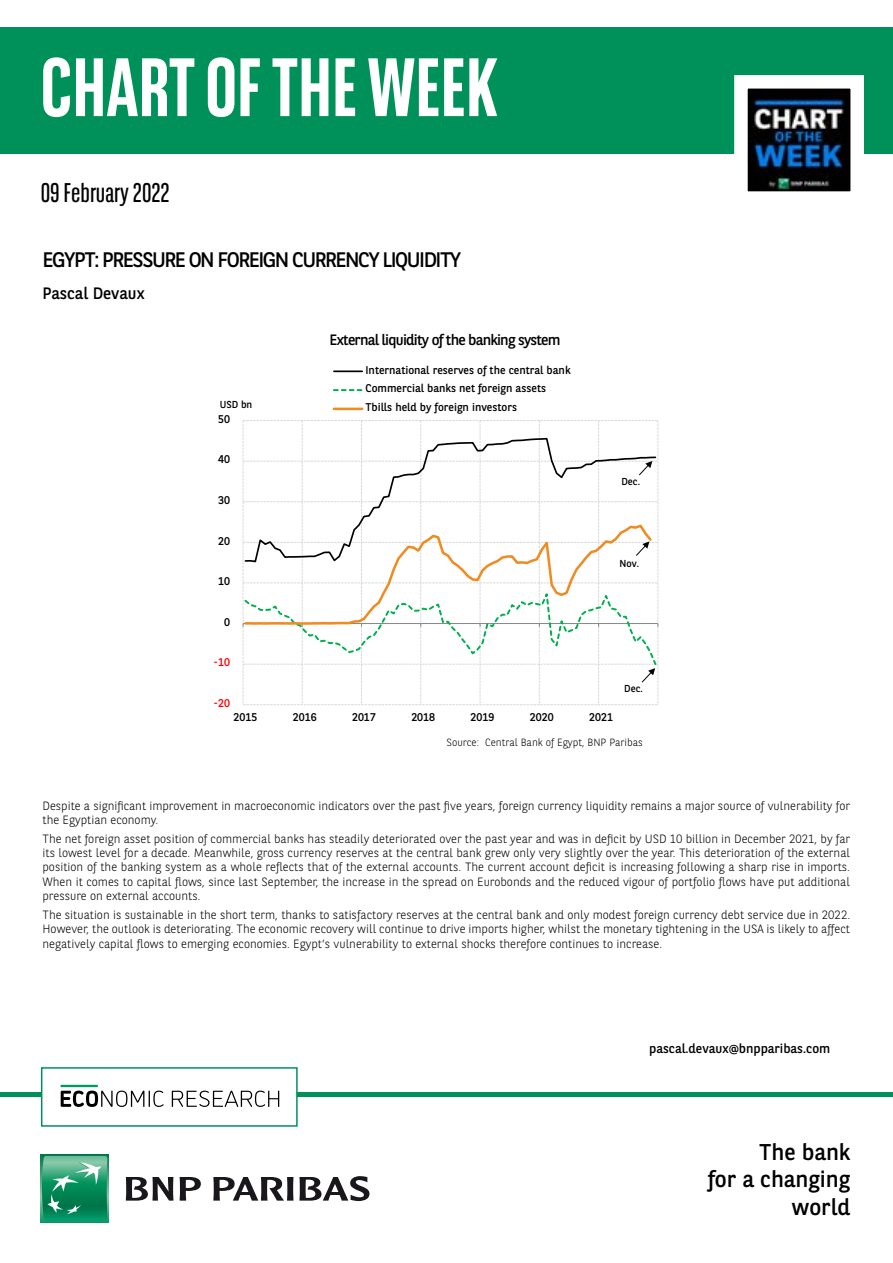
<style>
.page{position:relative;width:893px;height:1263px;background:#fff}
.page>*{position:absolute;margin:0;border:0;box-sizing:border-box;transform-origin:0 0}
.t1{font:700 82.5px "BNPP Sans Condensed";color:#fff}
.t2{font:27px "BNPP Sans Condensed";color:#000}
.t3{font:22.8px/27.3px "BNPP Sans";color:#000;text-align:right}
.t4{font:21px "BNPP Sans";letter-spacing:-.07em;color:#000}
.t5{font:16.5px "BNPP Sans";color:#000}
.t6{font:15px "BNPP Sans";letter-spacing:-.05em;color:#000}
.t7{font:13.05px "BNPP Sans";color:#000}
.t8{font:300 12px/14.4px "BNPP Sans";color:#000;text-align:justify}
.t9{font:11.25px/18.8px "BNPP Sans";color:#000}
.t10{font:11.25px "BNPP Sans";color:#f00}
.t11{font:300 10.5px "BNPP Sans";color:#000}
.t12{font:10.2px "BNPP Sans";color:#000}
</style>
<div class="page">
<div style="left:1px;top:27px;width:892px;height:127px;background:#00915b"></div>
<hr style="left:0;top:1093px;width:893px;height:4px;background:#00915b">
<svg style="left:41px;top:1155px;width:68px;height:68px"></svg>
<svg style="left:42px;top:1156px;width:65px;height:64px;background:#35a178"></svg>
<svg style="left:126px;top:1177px;width:47px;height:23px"></svg>
<svg style="left:180px;top:1177px;width:21px;height:23px"></svg>
<svg style="left:213px;top:1176px;width:156px;height:25px"></svg>
<svg style="left:734px;top:75px;width:130px;height:117px;background:#606c78"></svg>
<div style="left:41px;top:1067px;width:257px;height:60px;background:#fff;border:2px solid #00915b"></div>
<svg style="left:172px;top:1090px;width:107px;height:17px"></svg>
<svg style="left:60px;top:1085px;width:104px;height:22px"></svg>
<hr style="left:334px;top:370px;width:28px;height:2px;background:#000">
<svg style="left:334px;top:389px;width:28px;height:2px"></svg>
<hr style="left:334px;top:408px;width:28px;height:2px;background:#f08b21">
<svg style="left:243px;top:420px;width:415px;height:285px"></svg>
<h1 class="t1" style="left:41px;top:39px;width:459px">CHART OF THE WEEK</h1>
<h2 class="t2" style="left:41px;top:175px;width:131px">09 February 2022</h2>
<h3 class="t4" style="left:42px;top:245px;width:420px">EGYPT: PRESSURE ON FOREIGN CURRENCY LIQUIDITY</h3>
<h3 class="t5" style="left:42px;top:282px;width:104px">Pascal Devaux</h3>
<p class="t12" style="left:220px;top:397px;width:34px">USD bn</p>
<p class="t9" style="left:218px;top:409px;width:13px">50</p>
<p class="t9" style="left:218px;top:450px;width:13px">40</p>
<p class="t9" style="left:218px;top:490px;width:13px">30</p>
<p class="t9" style="left:218px;top:531px;width:13px">20</p>
<p class="t9" style="left:218px;top:571px;width:13px">10</p>
<p class="t9" style="left:224px;top:612px;width:7px">0</p>
<p class="t10" style="left:213px;top:655px;width:18px">-10</p>
<p class="t10" style="left:213px;top:695px;width:18px">-20</p>
<p class="t6" style="left:330px;top:330px;width:232px">External liquidity of the banking system</p>
<p class="t9" style="left:365px;top:360px;width:207px">International reserves of the central bank<br>Commercial banks net foreign assets<br>Tbills held by foreign investors</p>
<p class="t12" style="left:621px;top:475px;width:20px">Dec.</p>
<p class="t12" style="left:620px;top:556px;width:21px">Nov.</p>
<p class="t12" style="left:624px;top:682px;width:20px">Dec.</p>
<p class="t9" style="left:234px;top:707px;width:25px">2015</p>
<p class="t9" style="left:293px;top:707px;width:25px">2016</p>
<p class="t9" style="left:352px;top:707px;width:25px">2017</p>
<p class="t9" style="left:411px;top:707px;width:25px">2018</p>
<p class="t9" style="left:471px;top:707px;width:25px">2019</p>
<p class="t9" style="left:530px;top:707px;width:25px">2020</p>
<p class="t9" style="left:589px;top:707px;width:25px">2021</p>
<p class="t11" style="left:446px;top:735px;width:198px">Source: Central Bank of Egypt, BNP Paribas</p>
<p class="t8" style="left:43px;top:798px;width:809px">Despite a significant improvement in macroeconomic indicators over the past five years, foreign currency liquidity remains a major source of vulnerability for the Egyptian economy.</p>
<p class="t8" style="left:43px;top:831px;width:809px">The net foreign asset position of commercial banks has steadily deteriorated over the past year and was in deficit by USD 10 billion in December 2021, by far its lowest level for a decade. Meanwhile, gross currency reserves at the central bank grew only very slightly over the year. This deterioration of the external position of the banking system as a whole reflects that of the external accounts. The current account deficit is increasing following a sharp rise in imports.<br>When it comes to capital flows, since last September, the increase in the spread on Eurobonds and the reduced vigour of portfolio flows have put additional pressure on external accounts.</p>
<p class="t8" style="left:43px;top:907px;width:809px">The situation is sustainable in the short term, thanks to satisfactory reserves at the central bank and only modest foreign currency debt service due in 2022.<br>However, the outlook is deteriorating. The economic recovery will continue to drive imports higher, whilst the monetary tightening in the USA is likely to affect negatively capital flows to emerging economies. Egypt’s vulnerability to external shocks therefore continues to increase.</p>
<p class="t7" style="left:649px;top:1040px;width:182px">pascal.devaux@bnpparibas.com</p>
<h3 class="t3" style="left:708px;top:1137px;width:144px">The bank<br>for a changing world</h3>
</div>
